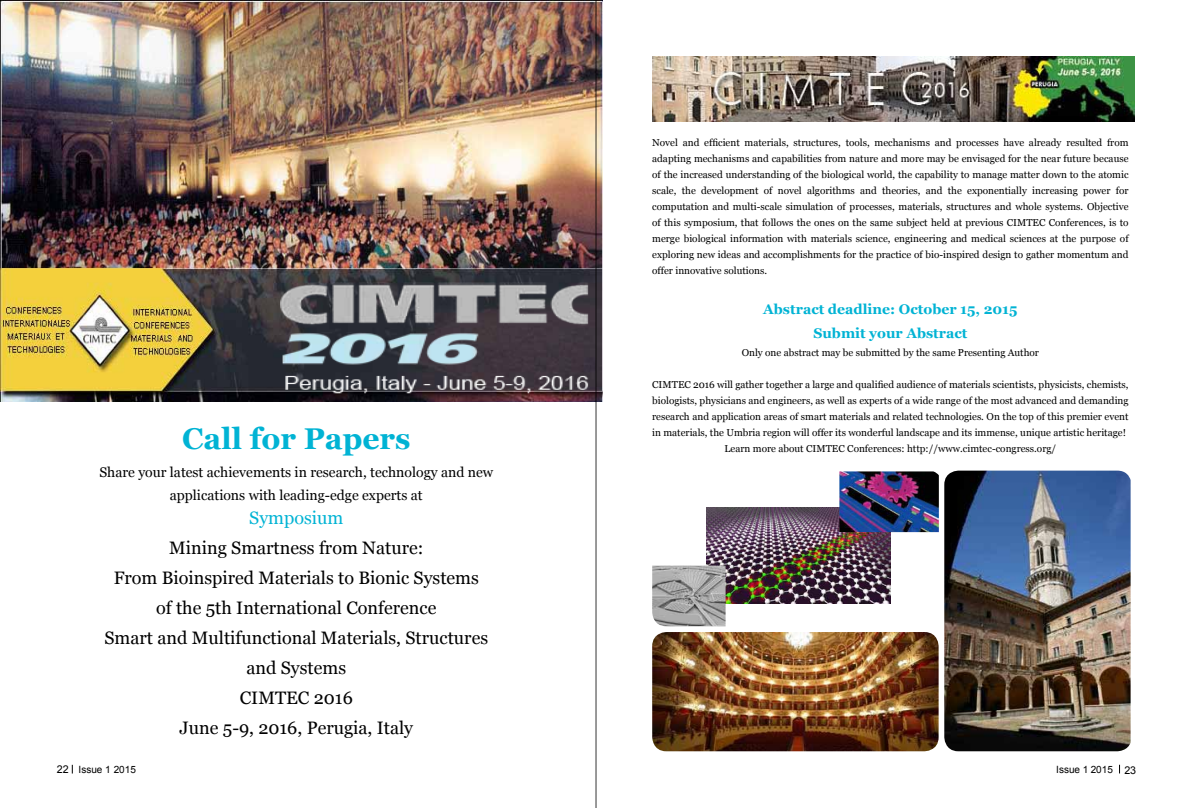
<style>
.page{position:relative;width:1191px;height:808px;background:#fff}
.page>*{position:absolute;margin:0;border:0;box-sizing:border-box;transform-origin:0 0}
.t1{font:700 30px "Georgia";color:#00b3d4}
.t2{font:18px/30px "Georgia";color:#000;text-align:center}
.t3{font:18px "Georgia";color:#00b3d4}
.t4{font:14px/23px "Georgia";color:#000;text-align:center}
.t5{font:700 14px/24px "Georgia";color:#00b3d4;text-align:center}
.t6{font:10px/16px "Georgia";color:#000;text-align:justify}
.t7{font:10px "Arial";color:#000}
.s1{font-size:10.7px}
</style>
<div class="page">
<img style="left:0;top:0;width:602px;height:401px">
<img style="left:281px;top:271px;width:322px;height:127px">
<img style="left:652px;top:57px;width:482px;height:65px">
<img style="left:944px;top:471px;width:186px;height:280px">
<img style="left:652px;top:632px;width:286px;height:119px">
<img style="left:706px;top:508px;width:184px;height:95px">
<img style="left:652px;top:566px;width:73px;height:60px">
<img style="left:839px;top:471px;width:100px;height:61px">
<hr style="left:595px;top:0;width:1px;height:808px;background:#000">
<h1 class="t1" style="left:182px;top:422px;width:230px">Call for Papers</h1>
<h3 class="t4" style="left:99px;top:461px;width:395px">Share your latest achievements in research, technology and new applications with leading-edge experts at</h3>
<h2 class="t3" style="left:249px;top:508px;width:96px">Symposium</h2>
<h2 class="t2" style="left:104px;top:533px;width:385px">Mining Smartness from Nature:<br>From Bioinspired Materials to Bionic Systems of the 5th International Conference<br>Smart and Multifunctional Materials, Structures and Systems<br>CIMTEC 2016<br>June 5-9, 2016, Perugia, Italy</h2>
<p class="t6" style="left:652px;top:134px;width:478px">Novel and efficient materials, structures, tools, mechanisms and processes have already resulted from adapting mechanisms and capabilities from nature and more may be envisaged for the near future because of the increased understanding of the biological world, the capability to manage matter down to the atomic scale, the development of novel algorithms and theories, and the exponentially increasing power for computation and multi-scale simulation of processes, materials, structures and whole systems. Objective of this symposium, that follows the ones on the same subject held at previous CIMTEC Conferences, is to merge biological information with materials science, engineering and medical sciences at the purpose of exploring new ideas and accomplishments for the practice of bio-inspired design to gather momentum and offer innovative solutions.</p>
<h3 class="t5" style="left:763px;top:297px;width:256px">Abstract deadline: October 15, 2015<br>Submit your Abstract</h3>
<p class="t6" style="left:741px;top:344px;width:299px">Only one abstract may be submitted by the same Presenting Author</p>
<p class="t6" style="left:652px;top:376px;width:478px;text-align:center">CIMTEC 2016 will gather together a large and qualified audience of materials scientists, physicists, chemists, biologists, physicians and engineers, as well as experts of a wide range of the most advanced and demanding research and application areas of smart materials and related technologies. On the top of this premier event in materials, the Umbria region will offer its wonderful landscape and its immense, unique artistic heritage!<br>Learn more about CIMTEC Conferences: http://www.cimtec-congress.org/</p>
<p class="t7" style="left:57px;top:763px;width:81px"><span class="s1">22</span> Issue 1 2015</p>
<p class="t7" style="left:1056px;top:763px;width:81px">Issue 1 2015 <span class="s1">23</span></p>
</div>
